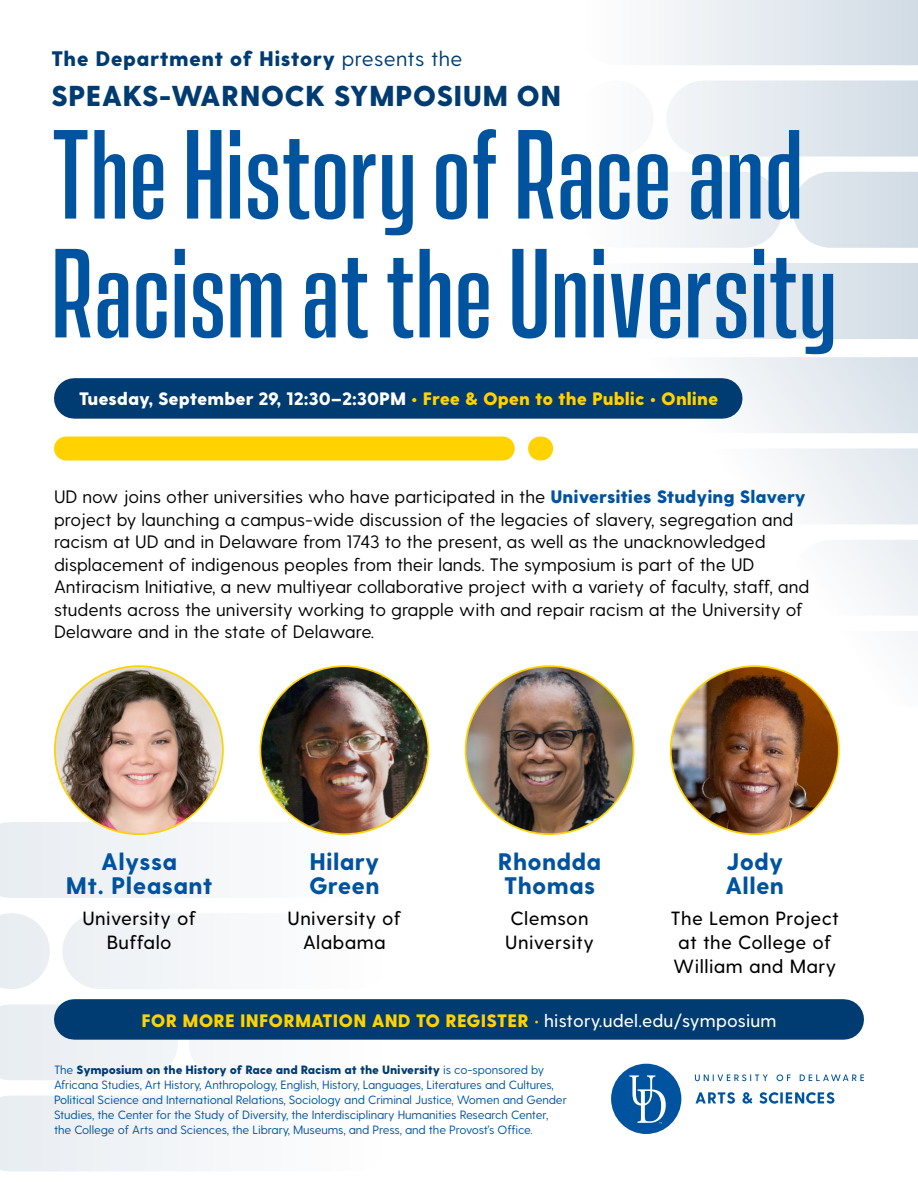
<style>
.page{position:relative;width:918px;height:1188px;background:#fff}
.page>*{position:absolute;margin:0;border:0;box-sizing:border-box;transform-origin:0 0}
.t1{font:500 115.5px/118.8px "Vanguard CF";color:#00539f}
.t2{font:800 28.8px "Greycliff CF";letter-spacing:.01em;color:#003c71}
.t3{font:800 23.85px/23.9px "Greycliff CF";letter-spacing:.01em;color:#00539f}
.t4{font:800 21px "Greycliff CF";letter-spacing:.02em;color:#003c71}
.t5{font:500 19.05px/23.9px "Greycliff CF";letter-spacing:.02em;color:#000;text-align:center}
.t6{font:18px/22.5px "Greycliff CF";color:#000}
.t7{font:800 18px "Greycliff CF";color:#fff}
.t8{font:800 18px "Greycliff CF";letter-spacing:.01em;color:#ffd200}
.t9{font:12px/15px "Greycliff CF";letter-spacing:-.01em;color:#00539f}
.s1{font-weight:400}
.s2{color:#ffd200}
.s3{font-weight:800;color:#00539f}
.s4{font-weight:500}
.s5{font-weight:500;color:#fff}
.s6{font-weight:800;color:#003c71}
</style>
<div class="page">
<div style="left:615px;top:0;width:303px;height:65px;background:linear-gradient(to right,#fafbfc,#d1dce5)"></div>
<div style="left:615px;top:263px;width:303px;height:76px;background:linear-gradient(to right,#fafbfc,#d1dce5)"></div>
<div style="left:615px;top:172px;width:129px;height:76px;background:#f2f5f7"></div>
<div style="left:831px;top:172px;width:87px;height:76px;background:#d7e0e8"></div>
<hr style="left:615px;top:80px;width:1px;height:77px;background:#003c71">
<div style="left:704px;top:80px;width:214px;height:77px;background:linear-gradient(to right,#eef2f5,#d1dce5)"></div>
<svg style="left:711px;top:357px;width:207px;height:76px;fill:#e6ebf1"></svg>
<div style="left:831px;top:540px;width:87px;height:76px;background:#f3f5f8"></div>
<hr style="left:615px;top:448px;width:1px;height:76px;background:#003c71">
<div style="left:704px;top:448px;width:214px;height:76px;background:linear-gradient(to right,#fff,#e3e9ef)"></div>
<div style="left:11px;top:822px;width:346px;height:76px;background:#f3f5f8"></div>
<div style="left:11px;top:1096px;width:346px;height:75px;background:#f3f5f8"></div>
<svg style="left:11px;top:1004px;width:129px;height:76px;fill:#ebeff3"></svg>
<div style="left:227px;top:1004px;width:132px;height:76px;background:#f9fafb"></div>
<hr style="left:11px;top:913px;width:1px;height:76px;background:#003c71">
<div style="left:100px;top:913px;width:257px;height:76px;background:#f5f7f9"></div>
<svg style="left:611px;top:1064px;width:253px;height:70px"></svg>
<div style="left:74px;top:378px;width:648px;height:41px;background:#003c71"></div>
<div style="left:74px;top:999px;width:770px;height:41px;background:#003c71"></div>
<div style="left:66px;top:437px;width:437px;height:24px;background:#ffd200"></div>
<svg style="left:540px;top:437px;width:1px;height:24px"></svg>
<img style="left:466px;top:666px;width:168px;height:168px;border-radius:84px">
<img style="left:260px;top:666px;width:168px;height:168px;border-radius:84px">
<img style="left:671px;top:666px;width:168px;height:168px;border-radius:84px">
<img style="left:55px;top:666px;width:168px;height:168px;border-radius:84px">
<p class="t4" style="left:51px;top:46px;width:413px">The Department of History <span class="s1">presents the</span></p>
<h2 class="t2" style="left:51px;top:78px;width:512px">SPEAKS-WARNOCK SYMPOSIUM ON</h2>
<h1 class="t1" style="left:51px;top:118px;width:788px">The History of Race and<br>Racism at the University</h1>
<p class="t7" style="left:79px;top:388px;width:641px">Tuesday, September 29, 12:30–2:30PM <span class="s2">• Free &amp; Open to the Public • Online</span></p>
<p class="t6" style="left:54px;top:486px;width:757px">UD now joins other universities who have participated in the <span class="s3">Universities Studying Slavery </span>project by launching a campus-wide discussion of the legacies of slavery, segregation and racism at UD and in Delaware from 1743 to the present, as well as the unacknowledged displacement of indigenous peoples from their lands. The symposium is part of the UD Antiracism Initiative, a new multiyear collaborative project with a variety of faculty, staff, and students across the university working to grapple with and repair racism at the University of Delaware and in the state of Delaware.</p>
<h3 class="t3" style="left:66px;top:851px;width:148px;text-align:center">Alyssa<br>Mt. Pleasant</h3>
<p class="t5" style="left:82px;top:907px;width:115px">University of<br>Buffalo</p>
<h3 class="t3" style="left:309px;top:851px;width:72px">Hilary<br>Green</h3>
<p class="t5" style="left:288px;top:907px;width:115px">University of<br>Alabama</p>
<h3 class="t3" style="left:498px;top:851px;width:105px">Rhondda<br>Thomas</h3>
<p class="t5" style="left:505px;top:907px;width:90px;text-align:left">Clemson<br>University</p>
<h3 class="t3" style="left:725px;top:851px;width:60px">Jody<br>Allen</h3>
<p class="t5" style="left:670px;top:907px;width:170px;text-align:left">The Lemon Project at the College of<br>William and Mary</p>
<p class="t8" style="left:141px;top:1009px;width:637px">FOR MORE INFORMATION AND TO REGISTER <span class="s4">•</span> <span class="s5">history.udel.edu/symposium</span></p>
<p class="t9" style="left:54px;top:1063px;width:514px">The <span class="s6">Symposium on the History of Race and Racism at the University</span> is co-sponsored by Africana Studies, Art History, Anthropology, English, History, Languages, Literatures and Cultures, Political Science and International Relations, Sociology and Criminal Justice, Women and Gender Studies, the Center for the Study of Diversity, the Interdisciplinary Humanities Research Center, the College of Arts and Sciences, the Library, Museums, and Press, and the Provost’s Office.</p>
</div>
